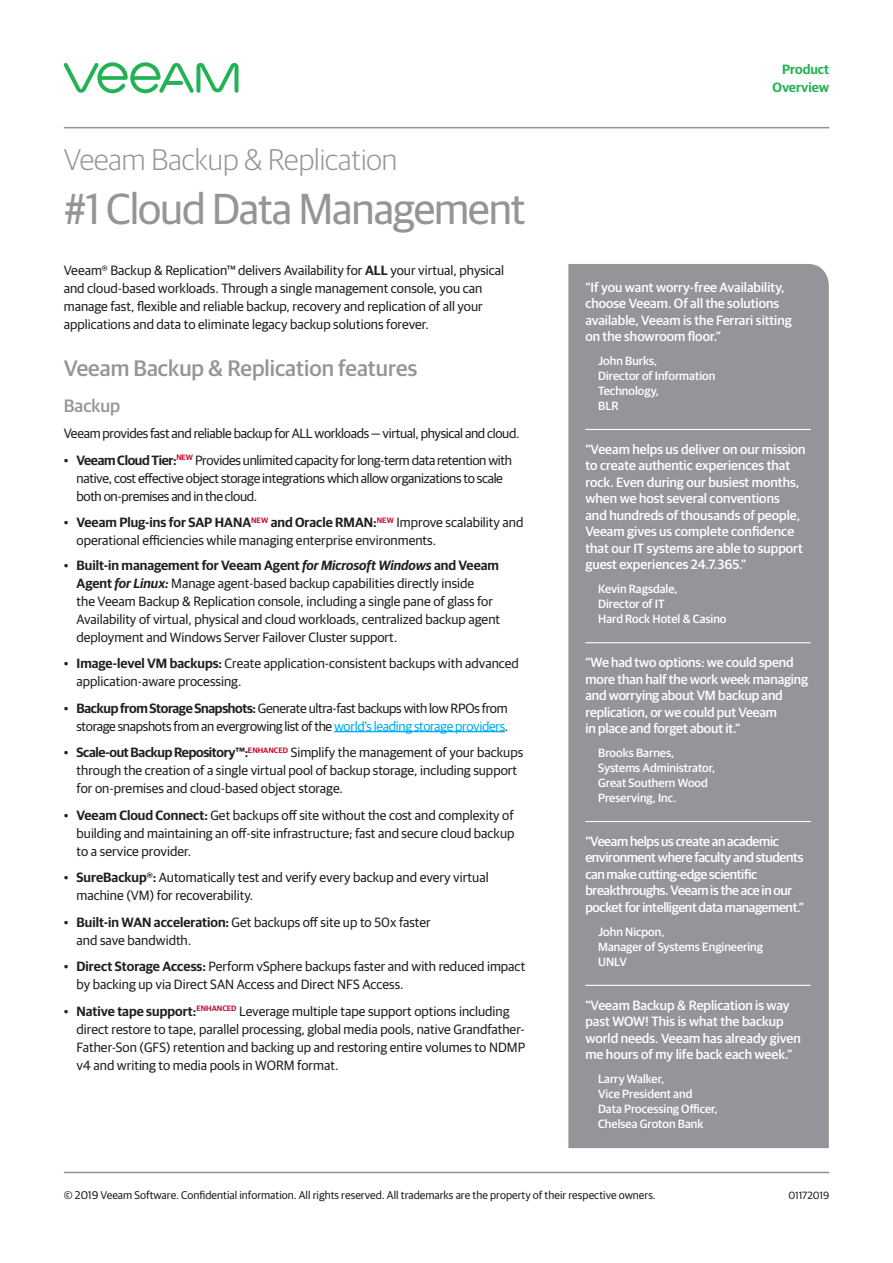
<style>
.page{position:relative;width:893px;height:1263px;background:#fff}
.page>*{position:absolute;margin:0;border:0;box-sizing:border-box;transform-origin:0 0}
.t1{font:43.5px "Guardian Sans";letter-spacing:-.025em;color:#939598}
.t2{font:300 30px "Guardian Sans";color:#939598}
.t3{font:500 22.5px "Guardian Sans";color:#939598}
.t4{font:500 18px "Guardian Sans";color:#939598}
.t5{font:13.5px/18px "Guardian Sans";color:#231f20}
.t6{font:500 13.5px/16.5px "Guardian Sans";color:#fff}
.t7{font:13.5px/18px "Guardian Sans";letter-spacing:-.025em;color:#231f20}
.t8{font:500 13.5px/16.5px "Guardian Sans";letter-spacing:-.025em;color:#fff}
.t9{font:600 13.5px/18px "Guardian Sans";color:#21b252;text-align:right}
.t10{font:500 12px/15px "Guardian Sans";color:#fff}
.t11{font:11.25px "Guardian Sans";color:#231f20}
.t12{font:10.5px "Guardian Sans";color:#231f20}
.s1{font-weight:600}
.s2{font-weight:600;font-style:italic}
.s3{color:#00aeef}
</style>
<div class="page">
<hr style="left:64px;top:127px;width:765px;height:1px;background:#939598">
<svg style="left:63px;top:62px;width:176px;height:31px"></svg>
<hr style="left:64px;top:1172px;width:765px;height:1px;background:#939598">
<div style="left:568px;top:264px;width:261px;height:884px;background:#939598"></div>
<hr style="left:585px;top:429px;width:226px;height:1px;background:#fff">
<hr style="left:585px;top:642px;width:226px;height:1px;background:#fff">
<hr style="left:585px;top:821px;width:226px;height:1px;background:#fff">
<hr style="left:585px;top:985px;width:226px;height:1px;background:#fff">
<hr style="left:334px;top:731px;width:171px;height:1px;background:#00aeef">
<h2 class="t2" style="left:64px;top:139px;width:335px">Veeam Backup &amp; Replication</h2>
<h1 class="t1" style="left:64px;top:178px;width:463px">#1 Cloud Data Management</h1>
<p class="t5" style="left:64px;top:260px;width:442px">Veeam® Backup &amp; Replication™ delivers Availability for <span class="s1">ALL</span> your virtual, physical and cloud-based workloads. Through a single management console, you can manage fast, flexible and reliable backup, recovery and replication of all your applications and data to eliminate legacy backup solutions forever.</p>
<h3 class="t3" style="left:64px;top:352px;width:355px">Veeam Backup &amp; Replication features</h3>
<h3 class="t4" style="left:64px;top:392px;width:58px">Backup</h3>
<p class="t7" style="left:64px;top:423px;width:457px">Veeam provides fast and reliable backup for ALL workloads — virtual, physical and cloud.</p>
<p class="t7" style="left:77px;top:450px;width:437px;text-indent:-13px">• <span class="s1">Veeam Cloud Tier:</span><sup>NEW</sup> Provides unlimited capacity for long-term data retention with native, cost effective object storage integrations which allow organizations to scale both on‑premises and in the cloud.</p>
<p class="t5" style="left:77px;top:512px;width:448px;text-indent:-13px">• <span class="s1">Veeam Plug-ins for SAP HANA</span><sup>NEW</sup> <span class="s1">and Oracle RMAN:</span><sup>NEW</sup> Improve scalability and operational efficiencies while managing enterprise environments.</p>
<p class="t5" style="left:77px;top:555px;width:425px;text-indent:-13px">• <span class="s1">Built-in management for Veeam Agent</span> <span class="s2">for Microsoft Windows</span> <span class="s1">and Veeam Agent</span> <span class="s2">for Linux:</span> Manage agent-based backup capabilities directly inside<br>the Veeam Backup &amp; Replication console, including a single pane of glass for Availability of virtual, physical and cloud workloads, centralized backup agent deployment and Windows Server Failover Cluster support.</p>
<p class="t5" style="left:77px;top:654px;width:444px;text-indent:-13px">• <span class="s1">Image-level VM backups:</span> Create application-consistent backups with advanced application-aware processing.</p>
<p class="t7" style="left:64px;top:698px;width:446px;text-align:right">• <span class="s1">Backup from Storage Snapshots:</span> Generate ultra-fast backups with low RPOs from storage snapshots from an evergrowing list of the <span class="s3">world’s leading storage providers</span>.</p>
<p class="t5" style="left:77px;top:743px;width:448px;text-indent:-13px">• <span class="s1">Scale-out Backup Repository™:</span><sup>ENHANCED</sup> Simplify the management of your backups through the creation of a single virtual pool of backup storage, including support for on-premises and cloud-based object storage.</p>
<p class="t5" style="left:77px;top:805px;width:439px;text-align:justify;text-indent:-13px">• <span class="s1">Veeam Cloud Connect:</span> Get backups off site without the cost and complexity of building and maintaining an off-site infrastructure; fast and secure cloud backup to a service provider.</p>
<p class="t5" style="left:77px;top:868px;width:414px;text-indent:-13px">• <span class="s1">SureBackup®:</span> Automatically test and verify every backup and every virtual machine (VM) for recoverability.</p>
<p class="t5" style="left:77px;top:912px;width:356px;text-indent:-13px">• <span class="s1">Built-in WAN acceleration:</span> Get backups off site up to 50x faster and save bandwidth.</p>
<p class="t5" style="left:77px;top:957px;width:450px;text-indent:-13px">• <span class="s1">Direct Storage Access:</span> Perform vSphere backups faster and with reduced impact by backing up via Direct SAN Access and Direct NFS Access.</p>
<p class="t5" style="left:77px;top:1001px;width:450px;text-indent:-13px">• <span class="s1">Native tape support:</span><sup>ENHANCED</sup> Leverage multiple tape support options including direct restore to tape, parallel processing, global media pools, native Grandfather-Father-Son (GFS) retention and backing up and restoring entire volumes to NDMP v4 and writing to media pools in WORM format.</p>
<p class="t9" style="left:773px;top:60px;width:58px">Product<br>Overview</p>
<p class="t6" style="left:585px;top:278px;width:208px">“If you want worry-free Availability, choose Veeam. Of all the solutions available, Veeam is the Ferrari sitting on the showroom floor.”</p>
<p class="t10" style="left:598px;top:352px;width:119px">John Burks,<br>Director of Information<br>Technology,<br>BLR</p>
<p class="t6" style="left:585px;top:440px;width:222px">“Veeam helps us deliver on our mission to create authentic experiences that rock. Even during our busiest months, when we host several conventions<br>and hundreds of thousands of people, Veeam gives us complete confidence that our IT systems are able to support guest experiences 24.7.365.”</p>
<p class="t10" style="left:598px;top:580px;width:130px">Kevin Ragsdale,<br>Director of IT<br>Hard Rock Hotel &amp; Casino</p>
<p class="t6" style="left:585px;top:653px;width:224px">“We had two options: we could spend more than half the work week managing and worrying about VM backup and replication, or we could put Veeam<br>in place and forget about it.”</p>
<p class="t10" style="left:598px;top:744px;width:119px">Brooks Barnes,<br>Systems Administrator,<br>Great Southern Wood<br>Preserving, Inc.</p>
<p class="t8" style="left:585px;top:832px;width:220px">“Veeam helps us create an academic environment where faculty and students can make cutting-edge scientific breakthroughs. Veeam is the ace in our pocket for intelligent data management.”</p>
<p class="t10" style="left:598px;top:923px;width:166px">John Nicpon,<br>Manager of Systems Engineering<br>UNLV</p>
<p class="t6" style="left:585px;top:996px;width:217px">“Veeam Backup &amp; Replication is way past WOW! This is what the backup world needs. Veeam has already given me hours of my life back each week.”</p>
<p class="t10" style="left:598px;top:1070px;width:121px">Larry Walker,<br>Vice President and<br>Data Processing Officer,<br>Chelsea Groton Bank</p>
<p class="t11" style="left:64px;top:1187px;width:593px">© 2019 Veeam Software. Confidential information. All rights reserved. All trademarks are the property of their respective owners.</p>
<p class="t12" style="left:788px;top:1188px;width:42px">01172019</p>
</div>
